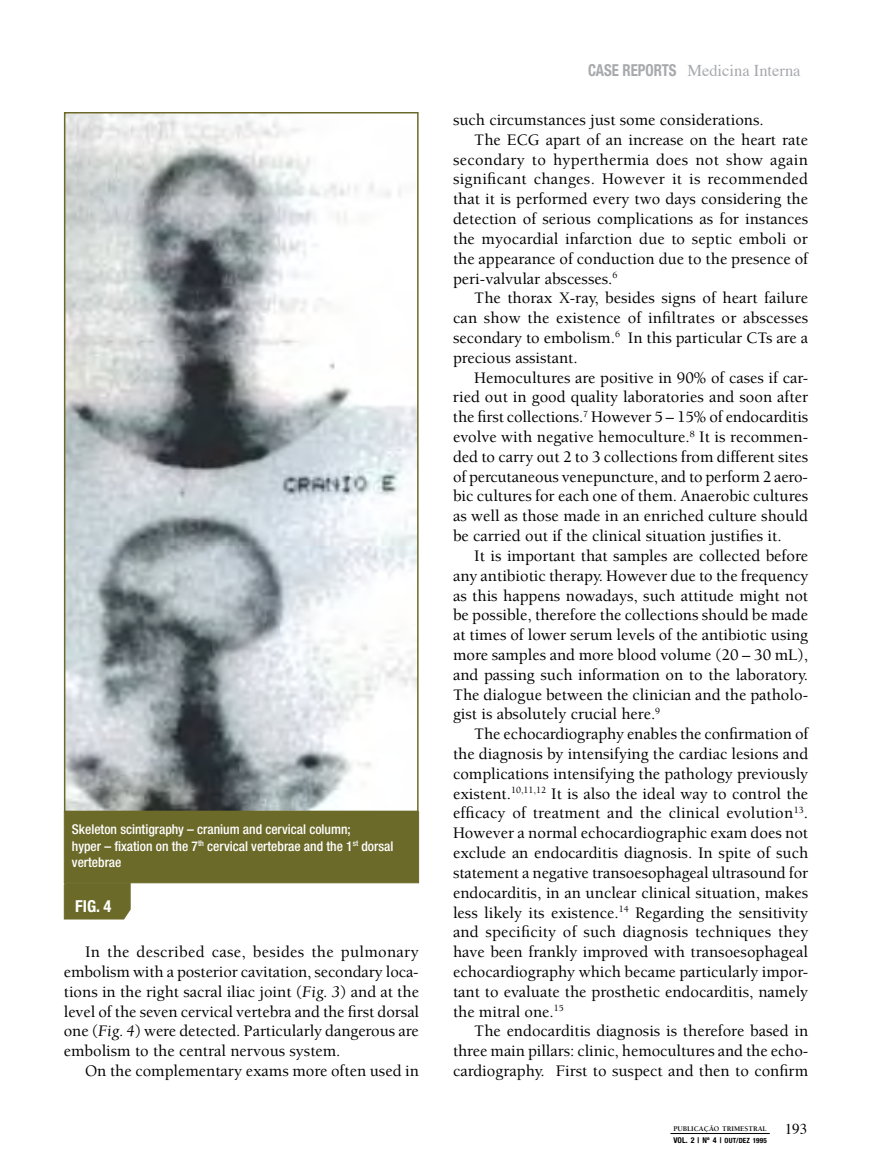
<style>
.page{position:relative;width:872px;height:1170px;background:#fff}
.page>*{position:absolute;margin:0;border:0;box-sizing:border-box;transform-origin:0 0}
.t1{font:500 16.5px/19.8px "Berkeley";color:#000;text-align:justify}
.t2{font:500 16.5px "Berkeley";letter-spacing:.02em;color:#000}
.t3{font:16.5px "Times";color:#a7a9ac}
.t4{font:700 condensed 16.5px "Helvetica Neue";color:#a7a9ac;scale:.9 1}
.t5{font:700 condensed 16.5px "Helvetica Neue";color:#fff}
.t6{font:500 condensed 13.5px/16.2px "Helvetica Neue";color:#fff}
.t7{font:700 7.35px "Berkeley";color:#000}
.t8{font:700 condensed 7.2px "Helvetica Neue";letter-spacing:.015em;color:#000}
.s1{font-weight:400;font-style:italic}
.s2{font-family:"Times";font-weight:400;font-size:15px}
.s3{font-size:7.95px}
</style>
<div class="page">
<hr style="left:670px;top:1133px;width:99px;height:1px;background:#000">
<img style="left:67px;top:115px;width:348px;height:694px">
<div style="left:64px;top:112px;width:354px;height:700px;border:2px solid #6c6a29"></div>
<div style="left:64px;top:811px;width:355px;height:72px;background:#6c6a29;border:1px solid #6c6a29"></div>
<div style="left:64px;top:882px;width:67px;height:37px;background:#6c6a29"></div>
<p class="t6" style="left:72px;top:821px;width:323px">Skeleton scintigraphy – cranium and cervical column;<br>hyper – fixation on the 7<sup>th</sup> cervical vertebrae and the 1<sup>st</sup> dorsal vertebrae</p>
<p class="t5" style="left:75px;top:896px;width:38px">FIG. 4</p>
<p class="t1" style="left:64px;top:942px;width:357px;text-indent:21px">In the described case, besides the pulmonary embolism with a posterior cavitation, secondary loca&shy;tions in the right sacral iliac joint (<span class="s1">Fig. 3</span>) and at the level of the seven cervical vertebra and the first dorsal one (<span class="s1">Fig. 4</span>) were detected. Particularly dangerous are embolism to the central nervous system.</p>
<p class="t1" style="left:85px;top:1061px;width:335px">On the complementary exams more often used in</p>
<p class="t4" style="left:588px;top:60px;width:48px">CASE REPORTS</p>
<p class="t3" style="left:687px;top:60px;width:115px">Medicina Interna</p>
<p class="t1" style="left:453px;top:110px;width:312px">such circumstances just some considerations.</p>
<p class="t1" style="left:474px;top:130px;width:335px">The ECG apart of an increase on the heart rate</p>
<p class="t2" style="left:453px;top:151px;width:356px">secondary to hyperthermia does not show again</p>
<p class="t2" style="left:453px;top:170px;width:356px">significant changes. However it is recommended</p>
<p class="t1" style="left:453px;top:189px;width:356px">that it is performed every two days considering the</p>
<p class="t1" style="left:453px;top:209px;width:357px">detection of serious complications as for instances</p>
<p class="t1" style="left:453px;top:229px;width:356px">the myocardial infarction due to septic emboli or</p>
<p class="t1" style="left:453px;top:249px;width:356px">the appearance of conduction due to the presence of</p>
<p class="t1" style="left:453px;top:269px;width:166px">peri-valvular abscesses.<sup>6</sup></p>
<p class="t1" style="left:474px;top:288px;width:335px">The thorax X-ray, besides signs of heart failure</p>
<p class="t1" style="left:453px;top:308px;width:357px">can show the existence of infiltrates or abscesses</p>
<p class="t1" style="left:453px;top:328px;width:357px">secondary to embolism.<sup>6</sup> In this particular CTs are a</p>
<p class="t1" style="left:453px;top:348px;width:126px">precious assistant.</p>
<p class="t1" style="left:474px;top:368px;width:335px">Hemocultures are positive in 90% of cases if car-</p>
<p class="t1" style="left:453px;top:387px;width:356px">ried out in good quality laboratories and soon after</p>
<p class="t1" style="left:453px;top:407px;width:357px">the first collections.<sup>7</sup> However 5 – 15% of endocarditis</p>
<p class="t1" style="left:453px;top:427px;width:357px">evolve with negative hemoculture.<sup>8</sup> It is recommen-</p>
<p class="t1" style="left:453px;top:447px;width:356px">ded to carry out 2 to 3 collections from different sites</p>
<p class="t1" style="left:453px;top:467px;width:356px">of percutaneous venepuncture, and to perform 2 aero-</p>
<p class="t1" style="left:453px;top:486px;width:357px">bic cultures for each one of them. Anaerobic cultures</p>
<p class="t1" style="left:453px;top:506px;width:356px">as well as those made in an enriched culture should</p>
<p class="t1" style="left:453px;top:526px;width:330px">be carried out if the clinical situation justifies it.</p>
<p class="t1" style="left:474px;top:546px;width:335px">It is important that samples are collected before</p>
<p class="t1" style="left:453px;top:566px;width:357px">any antibiotic therapy. However due to the frequency</p>
<p class="t1" style="left:453px;top:585px;width:357px">as this happens nowadays, such attitude might not</p>
<p class="t1" style="left:453px;top:605px;width:357px">be possible, therefore the collections should be made</p>
<p class="t1" style="left:453px;top:625px;width:356px">at times of lower serum levels of the antibiotic using</p>
<p class="t1" style="left:453px;top:645px;width:357px">more samples and more blood volume (20 – 30 mL),</p>
<p class="t1" style="left:453px;top:665px;width:356px">and passing such information on to the laboratory.</p>
<p class="t1" style="left:453px;top:684px;width:357px">The dialogue between the clinician and the patholo-</p>
<p class="t1" style="left:453px;top:704px;width:209px">gist is absolutely crucial here.<sup>9</sup></p>
<p class="t1" style="left:474px;top:724px;width:335px">The echocardiography enables the confirmation of</p>
<p class="t1" style="left:453px;top:744px;width:357px">the diagnosis by intensifying the cardiac lesions and</p>
<p class="t1" style="left:453px;top:764px;width:357px">complications intensifying the pathology previously</p>
<p class="t1" style="left:453px;top:783px;width:357px">existent.<sup>10,11,12</sup> It is also the ideal way to control the</p>
<p class="t1" style="left:453px;top:803px;width:357px">efficacy of treatment and the clinical evolution<sup>13</sup>.</p>
<p class="t1" style="left:453px;top:823px;width:357px">However a normal echocardiographic exam does not</p>
<p class="t1" style="left:453px;top:843px;width:357px">exclude an endocarditis diagnosis. In spite of such</p>
<p class="t1" style="left:453px;top:863px;width:357px">statement a negative transoesophageal ultrasound for</p>
<p class="t1" style="left:453px;top:882px;width:357px">endocarditis, in an unclear clinical situation, makes</p>
<p class="t1" style="left:453px;top:902px;width:356px">less likely its existence.<sup>14</sup> Regarding the sensitivity</p>
<p class="t1" style="left:453px;top:922px;width:357px">and specificity of such diagnosis techniques they</p>
<p class="t1" style="left:453px;top:942px;width:357px">have been frankly improved with transoesophageal</p>
<p class="t1" style="left:453px;top:962px;width:357px">echocardiography which became particularly impor-</p>
<p class="t1" style="left:453px;top:981px;width:357px">tant to evaluate the prosthetic endocarditis, namely</p>
<p class="t1" style="left:453px;top:1001px;width:112px">the mitral one.<sup>15</sup></p>
<p class="t1" style="left:474px;top:1021px;width:335px">The endocarditis diagnosis is therefore based in</p>
<p class="t1" style="left:453px;top:1041px;width:357px">three main pillars: clinic, hemocultures and the echo-</p>
<p class="t1" style="left:453px;top:1061px;width:357px">cardiography. First to suspect and then to confirm</p>
<p class="t7" style="left:673px;top:1124px;width:135px">PUBLICAÇÃO TRIMESTRAL <span class="s2">193</span></p>
<p class="t8" style="left:673px;top:1135px;width:95px"><span class="s3">VOL. 2 | Nº 4 |</span> OUT/DEZ 1995</p>
</div>
